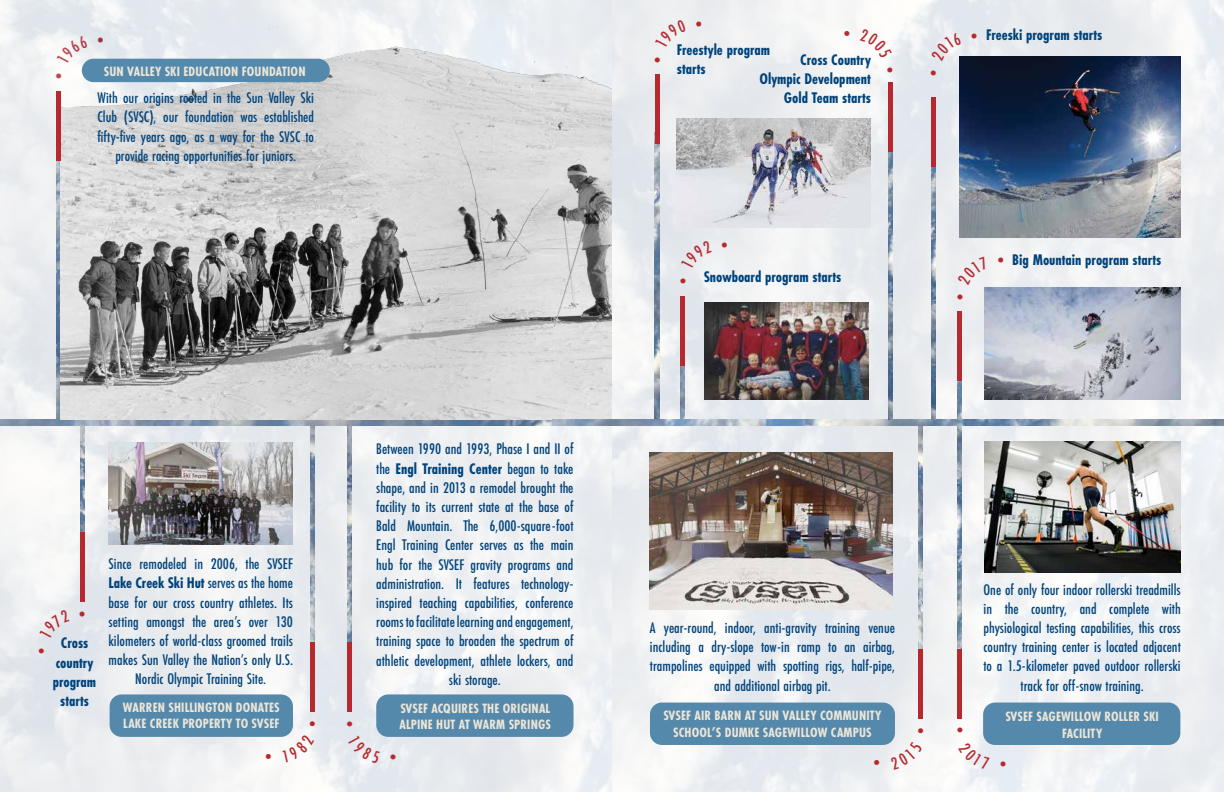
<style>
.page{position:relative;width:1224px;height:792px;background:#fff}
.page>*{position:absolute;margin:0;border:0;box-sizing:border-box;transform-origin:0 0}
.t1{font:500 18px "Futura PT Cond";color:#b6292f}
.t2{font:500 16px/19.2px "Futura PT Cond";color:#00437b;text-align:center}
.t3{font:700 16px/19.2px "Futura PT Cond";color:#00437b;text-align:center}
.t4{font:700 14px/16.8px "Futura PT Cond";letter-spacing:.01em;color:#ede6d7}
.s1{font-weight:700}
</style>
<div class="page">
<img style="left:0;top:0;width:1224px;height:792px">
<img style="left:0;top:419px;width:552px;height:7px">
<img style="left:61px;top:26px;width:551px;height:393px">
<div style="left:82px;top:59px;width:248px;height:23px;background:#5589ac;border-radius:12px"></div>
<div style="left:110px;top:694px;width:183px;height:43px;background:#5589ac;border-radius:12px"></div>
<div style="left:376px;top:694px;width:198px;height:43px;background:#5589ac;border-radius:12px"></div>
<img style="left:109px;top:442px;width:184px;height:102px">
<img style="left:80px;top:426px;width:5px;height:107px">
<img style="left:347px;top:426px;width:4px;height:216px">
<div style="left:56px;top:91px;width:5px;height:69px;background:#b6292f"></div>
<div style="left:80px;top:533px;width:5px;height:69px;background:#b6292f"></div>
<hr style="left:310px;top:642px;width:4px;height:70px;background:#b6292f">
<hr style="left:347px;top:642px;width:4px;height:70px;background:#b6292f">
<img style="left:655px;top:144px;width:4px;height:275px">
<img style="left:918px;top:426px;width:5px;height:223px">
<hr style="left:655px;top:75px;width:4px;height:69px;background:#b6292f">
<div style="left:650px;top:703px;width:245px;height:42px;background:#5589ac;border-radius:12px"></div>
<div style="left:983px;top:703px;width:197px;height:42px;background:#5589ac;border-radius:12px"></div>
<img style="left:958px;top:426px;width:4px;height:223px">
<img style="left:552px;top:419px;width:672px;height:7px">
<img style="left:888px;top:151px;width:5px;height:268px">
<img style="left:681px;top:365px;width:4px;height:54px">
<img style="left:931px;top:167px;width:4px;height:252px">
<img style="left:958px;top:380px;width:4px;height:39px">
<div style="left:888px;top:82px;width:5px;height:69px;background:#b6292f"></div>
<hr style="left:931px;top:97px;width:4px;height:70px;background:#b6292f">
<img style="left:985px;top:287px;width:195px;height:112px">
<img style="left:960px;top:57px;width:220px;height:181px">
<img style="left:704px;top:302px;width:165px;height:97px">
<img style="left:677px;top:119px;width:194px;height:108px">
<img style="left:984px;top:442px;width:197px;height:130px">
<img style="left:650px;top:452px;width:243px;height:157px">
<hr style="left:958px;top:311px;width:4px;height:69px;background:#b6292f">
<hr style="left:681px;top:296px;width:4px;height:69px;background:#b6292f">
<hr style="left:958px;top:649px;width:4px;height:69px;background:#b6292f">
<div style="left:918px;top:649px;width:5px;height:69px;background:#b6292f"></div>
<svg style="left:57px;top:36px;width:31px;height:28px"></svg>
<svg style="left:98px;top:37px;width:5px;height:6px"></svg>
<svg style="left:265px;top:753px;width:7px;height:6px"></svg>
<svg style="left:283px;top:735px;width:31px;height:28px"></svg>
<svg style="left:310px;top:721px;width:5px;height:5px"></svg>
<svg style="left:39px;top:610px;width:31px;height:28px"></svg>
<svg style="left:79px;top:611px;width:6px;height:6px"></svg>
<svg style="left:347px;top:721px;width:5px;height:5px"></svg>
<svg style="left:348px;top:736px;width:32px;height:28px"></svg>
<svg style="left:390px;top:754px;width:6px;height:6px"></svg>
<svg style="left:655px;top:19px;width:31px;height:29px"></svg>
<svg style="left:696px;top:21px;width:6px;height:6px"></svg>
<svg style="left:874px;top:760px;width:6px;height:6px"></svg>
<svg style="left:891px;top:742px;width:32px;height:27px"></svg>
<svg style="left:918px;top:728px;width:6px;height:5px"></svg>
<svg style="left:957px;top:728px;width:6px;height:5px"></svg>
<svg style="left:958px;top:742px;width:32px;height:28px"></svg>
<svg style="left:1000px;top:761px;width:6px;height:6px"></svg>
<svg style="left:844px;top:31px;width:6px;height:6px"></svg>
<svg style="left:860px;top:28px;width:32px;height:30px"></svg>
<svg style="left:681px;top:240px;width:31px;height:29px"></svg>
<svg style="left:722px;top:242px;width:5px;height:6px"></svg>
<svg style="left:931px;top:32px;width:31px;height:29px"></svg>
<svg style="left:972px;top:34px;width:5px;height:5px"></svg>
<svg style="left:958px;top:256px;width:30px;height:29px"></svg>
<svg style="left:998px;top:258px;width:6px;height:5px"></svg>
<p class="t1" style="left:48px;top:85px;width:20px;rotate:-90deg">•</p>
<p class="t4" style="left:104px;top:63px;width:203px">SUN VALLEY SKI EDUCATION FOUNDATION</p>
<p class="t2" style="left:98px;top:88px;width:218px">With our origins rooted in the Sun Valley Ski Club (SVSC), our foundation was established fifty-five years ago, as a way for the SVSC to provide racing opportunities for juniors.</p>
<p class="t1" style="left:31px;top:660px;width:20px;rotate:-90deg">•</p>
<p class="t3" style="left:53px;top:634px;width:45px">Cross country program starts</p>
<p class="t2" style="left:109px;top:554px;width:186px">Since remodeled in 2006, the SVSEF <span class="s1">Lake Creek Ski Hut</span> serves as the home base for our cross country athletes. Its setting amongst the area’s over 130 kilometers of world-class groomed trails makes Sun Valley the Nation’s only U.S.<br>Nordic Olympic Training Site.</p>
<p class="t2" style="left:376px;top:439px;width:199px">Between 1990 and 1993, Phase I and II of the <span class="s1">Engl Training Center</span> began to take shape, and in 2013 a remodel brought the facility to its current state at the base of Bald Mountain. The 6,000-square-foot Engl Training Center serves as the main hub for the SVSEF gravity programs and administration. It features technology&shy;inspired teaching capabilities, conference rooms to facilitate learning and engagement, training space to broaden the spectrum of athletic development, athlete lockers, and ski storage.</p>
<p class="t4" style="left:123px;top:699px;width:158px">WARREN SHILLINGTON DONATES<br>LAKE CREEK PROPERTY TO SVSEF</p>
<p class="t4" style="left:400px;top:700px;width:153px">SVSEF ACQUIRES THE ORIGINAL<br>ALPINE HUT AT WARM SPRINGS</p>
<p class="t1" style="left:647px;top:69px;width:20px;rotate:-90deg">•</p>
<p class="t3" style="left:677px;top:40px;width:95px;text-align:left">Freestyle program starts</p>
<p class="t3" style="left:759px;top:50px;width:113px;text-align:right">Cross Country<br>Olympic Development<br>Gold Team starts</p>
<p class="t1" style="left:900px;top:61px;width:20px;rotate:90deg">•</p>
<p class="t1" style="left:923px;top:82px;width:20px;rotate:-90deg">•</p>
<p class="t3" style="left:986px;top:25px;width:117px">Freeski program starts</p>
<p class="t1" style="left:673px;top:290px;width:20px;rotate:-90deg">•</p>
<p class="t3" style="left:704px;top:267px;width:139px">Snowboard program starts</p>
<p class="t1" style="left:949px;top:306px;width:20px;rotate:-90deg">•</p>
<p class="t3" style="left:1012px;top:250px;width:150px">Big Mountain program starts</p>
<p class="t2" style="left:650px;top:618px;width:247px">A year-round, indoor, anti-gravity training venue including a dry-slope tow-in ramp to an airbag, trampolines equipped with spotting rigs, half-pipe, and additional airbag pit.</p>
<p class="t2" style="left:984px;top:580px;width:199px">One of only four indoor rollerski treadmills in the country, and complete with physiological testing capabilities, this cross country training center is located adjacent to a 1.5-kilometer paved outdoor rollerski track for off-snow training.</p>
<p class="t4" style="left:663px;top:707px;width:220px;text-align:center">SVSEF AIR BARN AT SUN VALLEY COMMUNITY<br>SCHOOL’S DUMKE SAGEWILLOW CAMPUS</p>
<p class="t4" style="left:1005px;top:708px;width:155px;text-align:center">SVSEF SAGEWILLOW ROLLER SKI<br>FACILITY</p>
</div>
